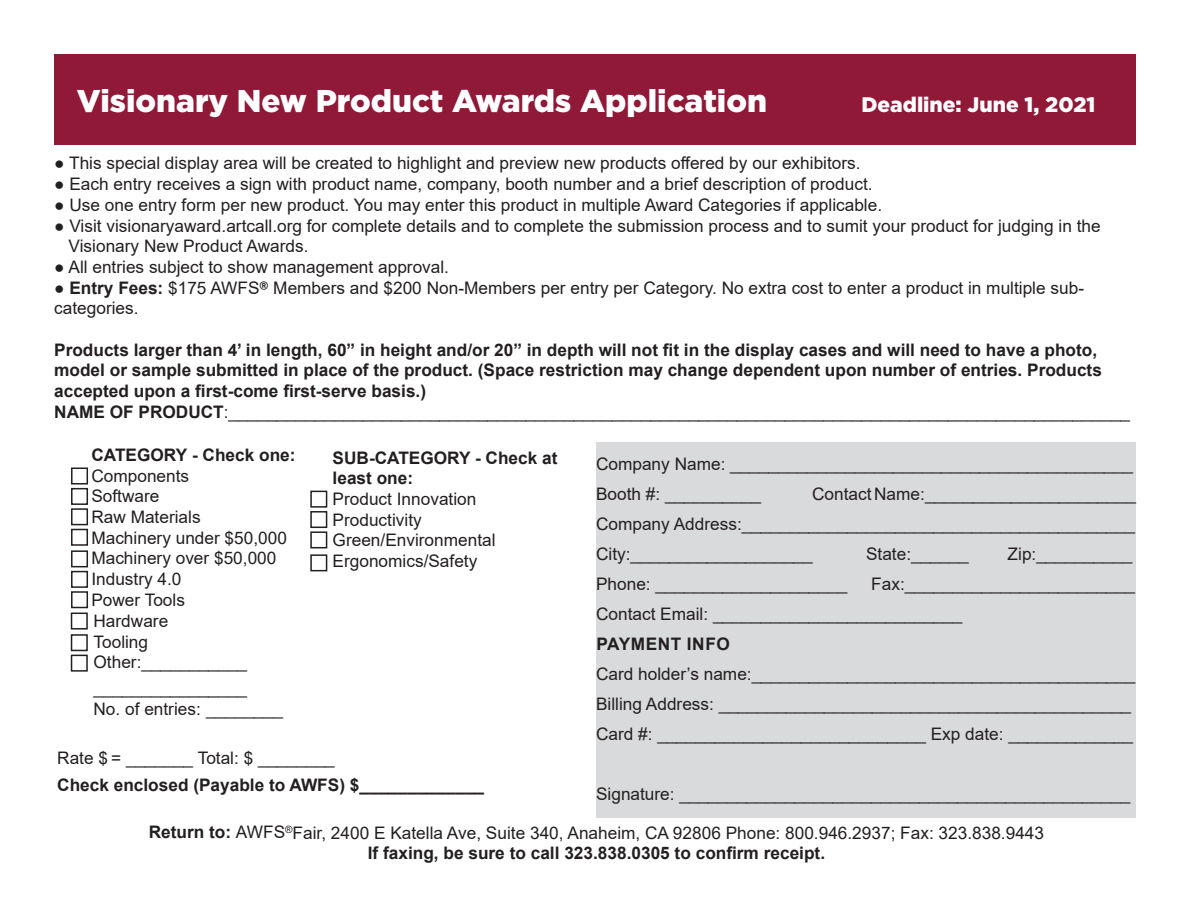
<style>
.page{position:relative;width:1188px;height:918px;background:#fff}
.page>*{position:absolute;margin:0;border:0;box-sizing:border-box;transform-origin:0 0}
.t1{font:900 31.5px "Gotham";color:#fff}
.t2{font:900 21px "Gotham";color:#fff}
.t3{font:17.25px/20.7px "Arial";color:#231f20}
.t4{font:700 17.25px/20.7px "Arial";color:#231f20}
.t5{font:700 17.25px "Arial";letter-spacing:.035em;color:#231f20}
.s1{font-weight:700}
.s2{font-family:"Trade Gothic Next LT Pro";font-weight:700}
.s3{font-weight:400}
</style>
<div class="page">
<div style="left:54px;top:54px;width:1082px;height:91px;background:#901938"></div>
<div style="left:596px;top:443px;width:540px;height:375px;background:#d9dadc"></div>
<div style="left:310px;top:491px;width:17px;height:17px;border:2px solid #231f20"></div>
<div style="left:310px;top:554px;width:17px;height:17px;border:2px solid #231f20"></div>
<div style="left:310px;top:511px;width:17px;height:17px;border:2px solid #231f20"></div>
<div style="left:310px;top:531px;width:17px;height:17px;border:2px solid #231f20"></div>
<div style="left:71px;top:634px;width:17px;height:17px;border:2px solid #231f20"></div>
<div style="left:71px;top:613px;width:17px;height:17px;border:2px solid #231f20"></div>
<div style="left:71px;top:655px;width:17px;height:17px;border:2px solid #231f20"></div>
<div style="left:71px;top:468px;width:17px;height:17px;border:2px solid #231f20"></div>
<div style="left:71px;top:508px;width:17px;height:17px;border:2px solid #231f20"></div>
<div style="left:71px;top:550px;width:17px;height:17px;border:2px solid #231f20"></div>
<div style="left:71px;top:488px;width:17px;height:17px;border:2px solid #231f20"></div>
<div style="left:71px;top:529px;width:17px;height:17px;border:2px solid #231f20"></div>
<div style="left:71px;top:571px;width:17px;height:17px;border:2px solid #231f20"></div>
<div style="left:71px;top:591px;width:17px;height:17px;border:2px solid #231f20"></div>
<h1 class="t1" style="left:77px;top:83px;width:692px">Visionary New Product Awards Application</h1>
<p class="t2" style="left:861px;top:93px;width:235px">Deadline: June 1, 2021</p>
<p class="t3" style="left:54px;top:153px;width:808px">● This special display area will be created to highlight and preview new products offered by our exhibitors.</p>
<p class="t3" style="left:54px;top:174px;width:820px">● Each entry receives a sign with product name, company, booth number and a brief description of product.</p>
<p class="t3" style="left:54px;top:194px;width:829px">● Use one entry form per new product. You may enter this product in multiple Award Categories if applicable.</p>
<p class="t3" style="left:69px;top:215px;width:1034px;text-indent:-14px">● Visit visionaryaward.artcall.org for complete details and to complete the submission process and to sumit your product for judging in the<br>Visionary New Product Awards.</p>
<p class="t3" style="left:54px;top:256px;width:396px">● All entries subject to show management approval.</p>
<p class="t3" style="left:54px;top:277px;width:1031px">● <span class="s1">Entry Fees:</span> $175 AWFS<span class="s2">®</span> Members and $200 Non-Members per entry per Category. No extra cost to enter a product in multiple sub&shy;categories.</p>
<p class="t4" style="left:54px;top:339px;width:1077px">Products larger than 4’ in length, 60” in height and/or 20” in depth will not fit in the display cases and will need to have a photo, model or sample submitted in place of the product. (Space restriction may change dependent upon number of entries. Products accepted upon a first-come first-serve basis.)<br>NAME OF PRODUCT<span class="s3">:______________________________________________________________________________________________</span></p>
<p class="t4" style="left:333px;top:447px;width:226px">SUB-CATEGORY - Check at least one:</p>
<p class="t3" style="left:333px;top:488px;width:164px">Product Innovation<br>Productivity<br>Green/Environmental<br>Ergonomics/Safety</p>
<p class="t4" style="left:91px;top:445px;width:206px">CATEGORY - Check one:</p>
<p class="t3" style="left:91px;top:465px;width:197px">Components<br>Software<br>Raw Materials<br>Machinery under $50,000<br>Machinery over $50,000<br>Industry 4.0<br>Power Tools<br>Hardware<br>Tooling<br>Other:___________</p>
<p class="t3" style="left:94px;top:677px;width:191px">________________<br>No. of entries: ________</p>
<p class="t3" style="left:57px;top:748px;width:279px">Rate $ = _______ Total: $ ________</p>
<p class="t4" style="left:57px;top:775px;width:428px">Check enclosed (Payable to AWFS) $_____________</p>
<p class="t3" style="left:149px;top:822px;width:897px;text-align:center"><span class="s1">Return to:</span> AWFS<sup>®</sup>Fair, 2400 E Katella Ave, Suite 340, Anaheim, CA 92806 Phone: 800.946.2937; Fax: 323.838.9443<br><span class="s1">If faxing, be sure to call 323.838.0305 to confirm receipt.</span></p>
<p class="t3" style="left:596px;top:449px;width:539px;line-height:30px">Company Name: __________________________________________<br>Booth #: __________</p>
<p class="t3" style="left:596px;top:479px;width:541px;line-height:30px;text-align:justify;text-indent:216px">Contact Name:______________________ Company Address:_________________________________________ City:___________________</p>
<p class="t3" style="left:866px;top:543px;width:104px">State:______</p>
<p class="t3" style="left:1008px;top:543px;width:126px">Zip:__________</p>
<p class="t3" style="left:596px;top:569px;width:540px;line-height:30px;text-indent:275px">Fax:________________________<br>Contact Email: __________________________</p>
<p class="t5" style="left:596px;top:632px;width:135px">PAYMENT INFO</p>
<p class="t3" style="left:596px;top:659px;width:541px;line-height:30px">Card holder’s name:________________________________________<br>Billing Address: ___________________________________________<br>Card #: ____________________________ Exp date: _____________</p>
<p class="t3" style="left:596px;top:573px;width:253px">Phone: ____________________</p>
<p class="t3" style="left:596px;top:783px;width:536px">Signature: _______________________________________________</p>
</div>
